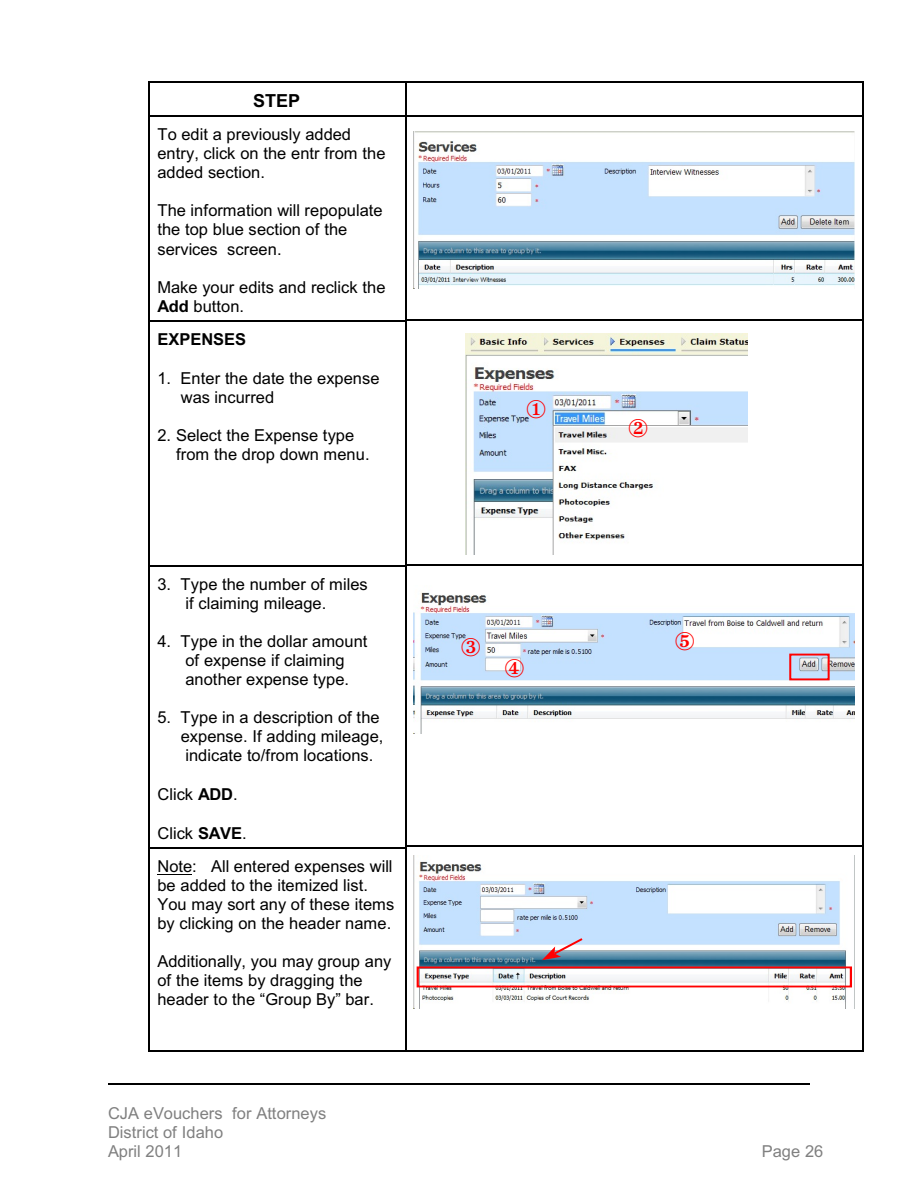
<style>
.page{position:relative;width:918px;height:1188px;background:#fff}
.page>*{position:absolute;margin:0;border:0;box-sizing:border-box;transform-origin:0 0}
.t1{font:700 18px "Arial";color:#000}
.t2{font:16.5px/19px "Arial";color:#000}
.t3{font:16.5px/19px "Arial";color:#808080}
.t4{font:700 16.5px "Arial";color:#000}
.s1{font-weight:700}
</style>
<div class="page">
<hr style="left:148px;top:81px;width:2px;height:34px;background:#000">
<hr style="left:148px;top:81px;width:257px;height:1px;background:#000">
<hr style="left:405px;top:81px;width:1px;height:34px;background:#000">
<hr style="left:863px;top:81px;width:1px;height:34px;background:#000">
<hr style="left:405px;top:81px;width:459px;height:1px;background:#000">
<hr style="left:148px;top:116px;width:2px;height:204px;background:#000">
<hr style="left:148px;top:116px;width:257px;height:1px;background:#000">
<hr style="left:405px;top:116px;width:1px;height:204px;background:#000">
<hr style="left:863px;top:116px;width:1px;height:204px;background:#000">
<hr style="left:405px;top:116px;width:459px;height:1px;background:#000">
<hr style="left:405px;top:319px;width:459px;height:1px;background:#000">
<hr style="left:148px;top:320px;width:2px;height:245px;background:#000">
<hr style="left:148px;top:320px;width:257px;height:2px;background:#000">
<hr style="left:405px;top:320px;width:1px;height:245px;background:#000">
<hr style="left:863px;top:320px;width:1px;height:245px;background:#000">
<hr style="left:405px;top:564px;width:459px;height:1px;background:#000">
<hr style="left:148px;top:565px;width:2px;height:282px;background:#000">
<hr style="left:148px;top:565px;width:257px;height:2px;background:#000">
<hr style="left:405px;top:565px;width:1px;height:282px;background:#000">
<hr style="left:863px;top:565px;width:1px;height:282px;background:#000">
<hr style="left:405px;top:846px;width:459px;height:1px;background:#000">
<hr style="left:148px;top:847px;width:2px;height:204px;background:#000">
<hr style="left:148px;top:847px;width:257px;height:2px;background:#000">
<hr style="left:148px;top:1050px;width:257px;height:1px;background:#000">
<hr style="left:405px;top:847px;width:1px;height:204px;background:#000">
<hr style="left:863px;top:847px;width:1px;height:204px;background:#000">
<hr style="left:405px;top:1050px;width:459px;height:1px;background:#000">
<img style="left:414px;top:592px;width:441px;height:142px">
<img style="left:466px;top:333px;width:281px;height:221px">
<img style="left:414px;top:131px;width:441px;height:157px">
<hr style="left:158px;top:874px;width:34px;height:1px;background:#000">
<div style="left:789px;top:654px;width:41px;height:26px;border:2px solid #f00"></div>
<img style="left:414px;top:856px;width:441px;height:152px">
<svg style="left:542px;top:936px;width:43px;height:24px"></svg>
<div style="left:417px;top:966px;width:435px;height:22px;border:2px solid #f00"></div>
<hr style="left:108px;top:1083px;width:702px;height:2px;background:#000">
<svg style="left:527px;top:400px;width:19px;height:18px"></svg>
<svg style="left:676px;top:632px;width:18px;height:19px"></svg>
<svg style="left:505px;top:659px;width:19px;height:18px"></svg>
<svg style="left:629px;top:419px;width:18px;height:18px"></svg>
<svg style="left:462px;top:638px;width:18px;height:19px"></svg>
<p class="t1" style="left:253px;top:94px;width:49px">STEP</p>
<p class="t2" style="left:158px;top:126px;width:230px">To edit a previously added entry, click on the entr from the added section.</p>
<p class="t2" style="left:158px;top:203px;width:227px">The information will repopulate the top blue section of the services screen.</p>
<p class="t2" style="left:158px;top:279px;width:230px;line-height:19.6px">Make your edits and reclick the<br><span class="s1">Add</span> button.</p>
<p class="t4" style="left:158px;top:333px;width:90px">EXPENSES</p>
<p class="t2" style="left:181px;top:370px;width:200px;text-indent:-23px">1. Enter the date the expense was incurred</p>
<p class="t2" style="left:176px;top:427px;width:195px;text-indent:-19px">2. Select the Expense type from the drop down menu.</p>
<p class="t2" style="left:185px;top:576px;width:184px;text-indent:-28px">3. Type the number of miles if claiming mileage.</p>
<p class="t2" style="left:158px;top:633px;width:211px;text-align:center">4. Type in the dollar amount of expense if claiming another expense type.</p>
<p class="t2" style="left:181px;top:709px;width:204px;text-indent:-23px">5. Type in a description of the expense. If adding mileage, indicate to/from locations.</p>
<p class="t2" style="left:158px;top:786px;width:82px">Click <span class="s1">ADD</span>.</p>
<p class="t2" style="left:158px;top:818px;width:237px;line-height:32.5px">Click <span class="s1">SAVE</span>.<br>Note: All entered expenses will</p>
<p class="t2" style="left:158px;top:877px;width:238px">be added to the itemized list.<br>You may sort any of these items by clicking on the header name.</p>
<p class="t2" style="left:158px;top:953px;width:235px">Additionally, you may group any of the items by dragging the header to the “Group By” bar.</p>
<p class="t3" style="left:108px;top:1105px;width:220px">CJA eVouchers for Attorneys<br>District of Idaho<br>April 2011</p>
<p class="t3" style="left:762px;top:1144px;width:63px">Page 26</p>
</div>
